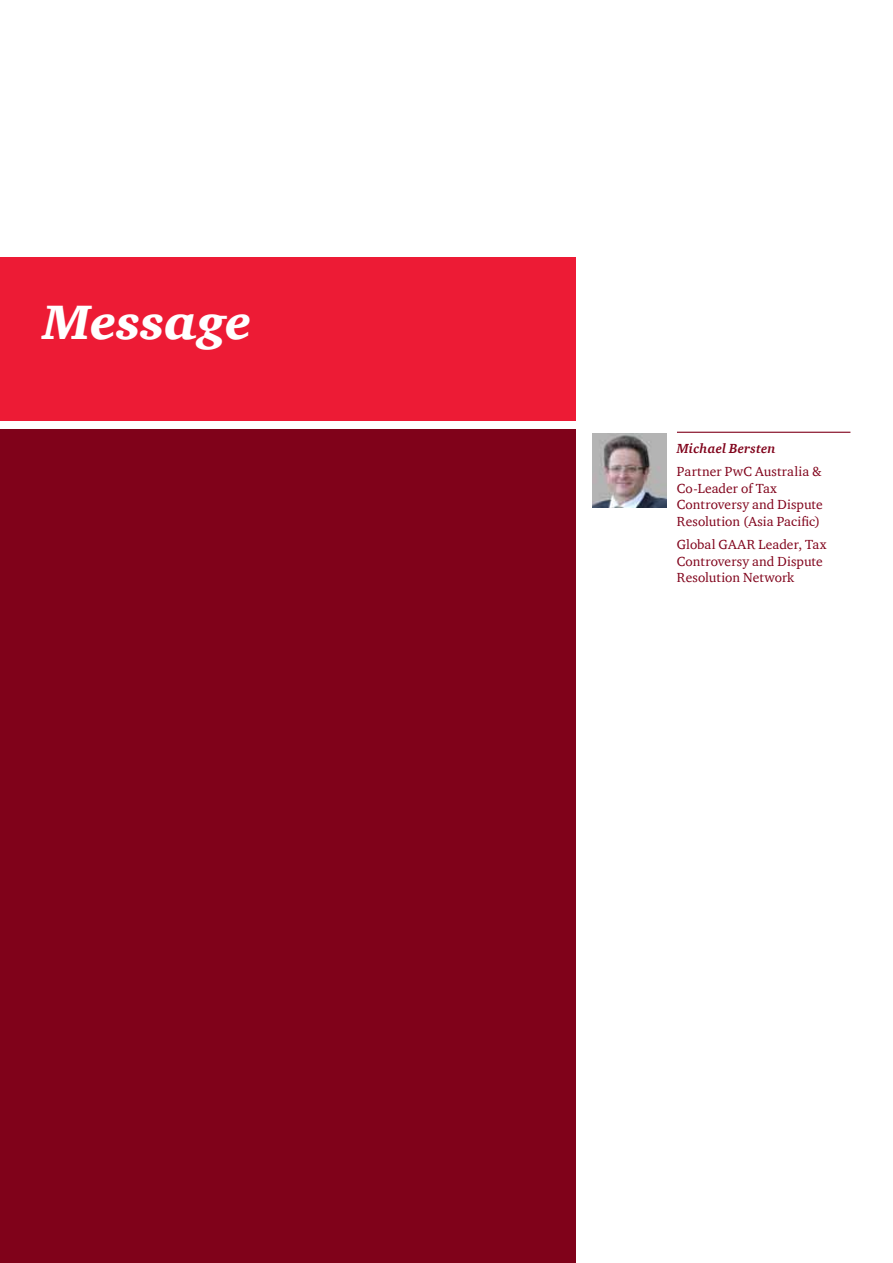
<style>
.page{position:relative;width:893px;height:1263px;background:#fff}
.page>*{position:absolute;margin:0;border:0;box-sizing:border-box;transform-origin:0 0}
.t1{font:italic 900 49.5px "ITC Charter Com";letter-spacing:-.005em;color:#fff}
.t2{font:13.5px/16.5px "ITC Charter Com";letter-spacing:.01em;color:#80021a}
.t3{font:italic 700 13.5px "ITC Charter Com";letter-spacing:.015em;color:#80021a}
</style>
<div class="page">
<img style="left:592px;top:433px;width:75px;height:75px">
<div style="left:0;top:258px;width:575px;height:163px;background:#ed1b35"></div>
<div style="left:0;top:429px;width:575px;height:834px;background:#80021a"></div>
<hr style="left:677px;top:432px;width:173px;height:1px;background:#80021a">
<h1 class="t1" style="left:43px;top:291px;width:210px">Message</h1>
<p class="t3" style="left:677px;top:440px;width:100px">Michael Bersten</p>
<p class="t2" style="left:677px;top:463px;width:147px">Partner PwC Australia &amp;<br>Co-Leader of Tax<br>Controversy and Dispute<br>Resolution (Asia Pacific)</p>
<p class="t2" style="left:677px;top:536px;width:151px">Global GAAR Leader, Tax<br>Controversy and Dispute<br>Resolution Network</p>
</div>
